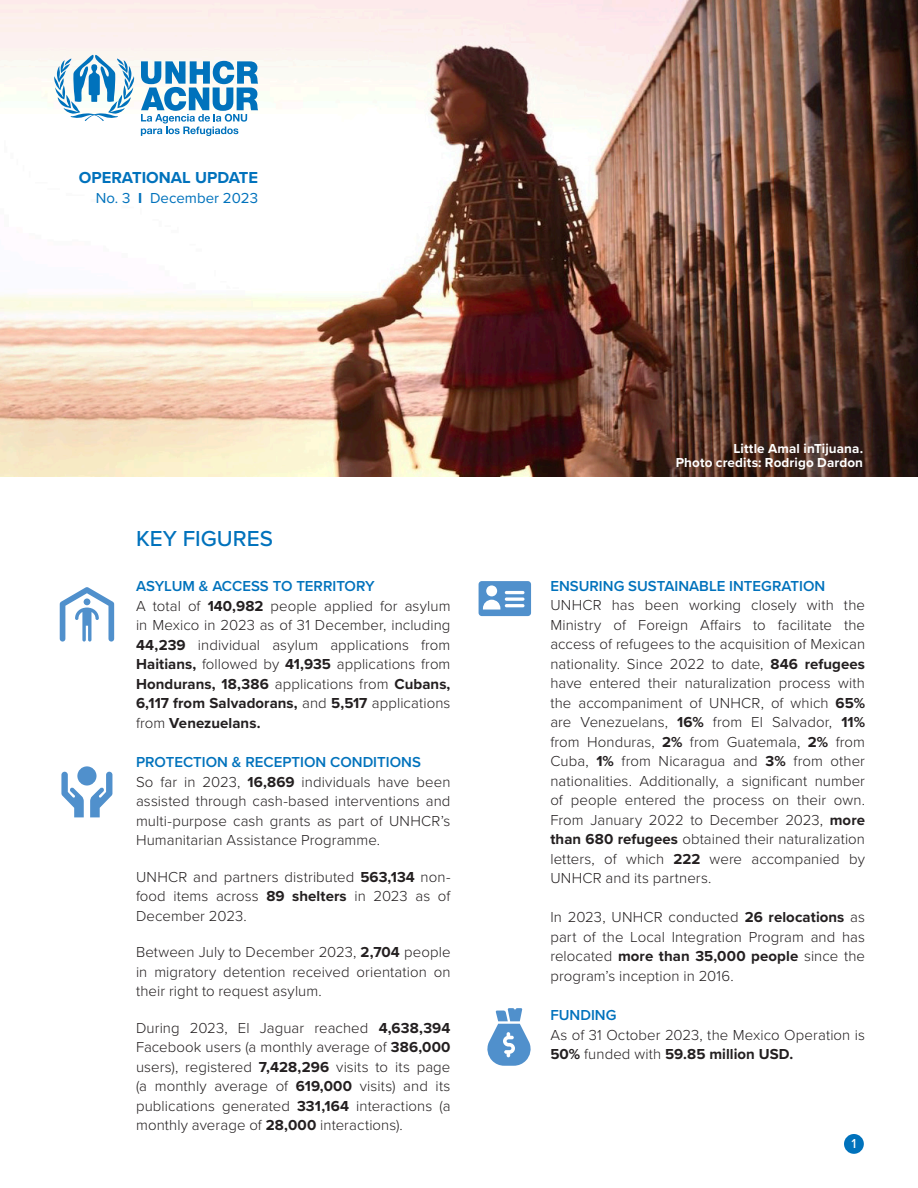
<style>
.page{position:relative;width:918px;height:1188px;background:#fff}
.page>*{position:absolute;margin:0;border:0;box-sizing:border-box;transform-origin:0 0}
.titulos{font:500 22.5px "Proxima Nova";color:#0072bc}
.subtitulos{font:700 16.5px "Proxima Nova";color:#0072bc}
.key_figures{font:300 15px/19.5px "Proxima Nova";letter-spacing:.005em;color:#231f20;text-align:justify}
.subtitulos-2{font:600 15px "Proxima Nova";color:#0072bc}
.key_figures-2{font:600 15px "Proxima Nova";color:#0072bc}
.subtitulos-3{font:15px "Proxima Nova";color:#0072bc}
.CAPTIOSN{font:700 13.5px "Proxima Nova";letter-spacing:.005em;color:#fff}
.t1{font:500 13.5px "Proxima Nova";color:#fff}
.s1{font-weight:700}
</style>
<div class="page">
<img style="left:0;top:0;width:918px;height:476px">
<div style="left:844px;top:1134px;width:20px;height:20px;background:#0072bc;border-radius:50%"></div>
<svg style="left:90px;top:772px;width:22px;height:45px"></svg>
<svg style="left:61px;top:772px;width:23px;height:45px"></svg>
<div style="left:77px;top:766px;width:20px;height:20px;background:#5090cc;border-radius:50%"></div>
<svg style="left:60px;top:587px;width:54px;height:55px"></svg>
<svg style="left:479px;top:581px;width:52px;height:35px"></svg>
<svg style="left:487px;top:1008px;width:44px;height:58px"></svg>
<svg style="left:53px;top:55px;width:82px;height:66px"></svg>
<svg style="left:141px;top:61px;width:117px;height:75px"></svg>
<p class="subtitulos" style="left:79px;top:165px;width:181px">OPERATIONAL UPDATE</p>
<p class="subtitulos-3" style="left:96px;top:186px;width:164px">No. 3 <span class="s1">I</span> December 2023</p>
<p class="titulos" style="left:136px;top:522px;width:138px">KEY FIGURES</p>
<p class="subtitulos-2" style="left:136px;top:575px;width:240px">ASYLUM &amp; ACCESS TO TERRITORY</p>
<p class="key_figures" style="left:136px;top:595px;width:316px">A total of <span class="s1">140,982</span> people applied for asylum in Mexico in 2023 as of 31 December, including <span class="s1">44,239</span> individual asylum applications from <span class="s1">Haitians,</span> followed by <span class="s1">41,935</span> applications from <span class="s1">Hondurans, 18,386</span> applications from <span class="s1">Cubans, 6,117 from Salvadorans,</span> and <span class="s1">5,517</span> applications from <span class="s1">Venezuelans.</span></p>
<p class="subtitulos-2" style="left:136px;top:751px;width:286px">PROTECTION &amp; RECEPTION CONDITIONS</p>
<p class="key_figures" style="left:136px;top:771px;width:316px">So far in 2023, <span class="s1">16,869</span> individuals have been assisted through cash-based interventions and multi-purpose cash grants as part of UNHCR’s Humanitarian Assistance Programme.</p>
<p class="key_figures" style="left:136px;top:866px;width:316px">UNHCR and partners distributed <span class="s1">563,134</span> non&shy;food items across <span class="s1">89 shelters</span> in 2023 as of December 2023.</p>
<p class="key_figures" style="left:136px;top:942px;width:316px">Between July to December 2023, <span class="s1">2,704</span> people in migratory detention received orientation on their right to request asylum.</p>
<p class="key_figures" style="left:136px;top:1017px;width:316px">During 2023, El Jaguar reached <span class="s1">4,638,394<br></span>Facebook users (a monthly average of <span class="s1">386,000 </span>users), registered <span class="s1">7,428,296</span> visits to its page (a monthly average of <span class="s1">619,000</span> visits) and its publications generated <span class="s1">331,164</span> interactions (a monthly average of <span class="s1">28,000</span> interactions).</p>
<p class="CAPTIOSN" style="left:734px;top:439px;width:131px">Little Amal inTijuana.</p>
<p class="CAPTIOSN" style="left:676px;top:452px;width:189px">Photo credits: Rodrigo Dardon</p>
<p class="key_figures-2" style="left:550px;top:574px;width:276px">ENSURING SUSTAINABLE INTEGRATION</p>
<p class="key_figures" style="left:550px;top:595px;width:316px">UNHCR has been working closely with the Ministry of Foreign Affairs to facilitate the access of refugees to the acquisition of Mexican nationality. Since 2022 to date, <span class="s1">846 refugees </span>have entered their naturalization process with the accompaniment of UNHCR, of which <span class="s1">65% </span>are Venezuelans, <span class="s1">16%</span> from El Salvador, <span class="s1">11% </span>from Honduras, <span class="s1">2%</span> from Guatemala, <span class="s1">2%</span> from Cuba, <span class="s1">1%</span> from Nicaragua and <span class="s1">3%</span> from other nationalities. Additionally, a significant number of people entered the process on their own.<br>From January 2022 to December 2023, <span class="s1">more than 680 refugees</span> obtained their naturalization letters, of which <span class="s1">222</span> were accompanied by UNHCR and its partners.</p>
<p class="key_figures" style="left:550px;top:907px;width:316px">In 2023, UNHCR conducted <span class="s1">26 relocations</span> as part of the Local Integration Program and has relocated <span class="s1">more than 35,000 people</span> since the program’s inception in 2016.</p>
<p class="key_figures-2" style="left:550px;top:1004px;width:68px">FUNDING</p>
<p class="key_figures" style="left:550px;top:1024px;width:316px">As of 31 October 2023, the Mexico Operation is<br><span class="s1">50%</span> funded with <span class="s1">59.85 million USD.</span></p>
<p class="t1" style="left:852px;top:1134px;width:6px">1</p>
</div>
